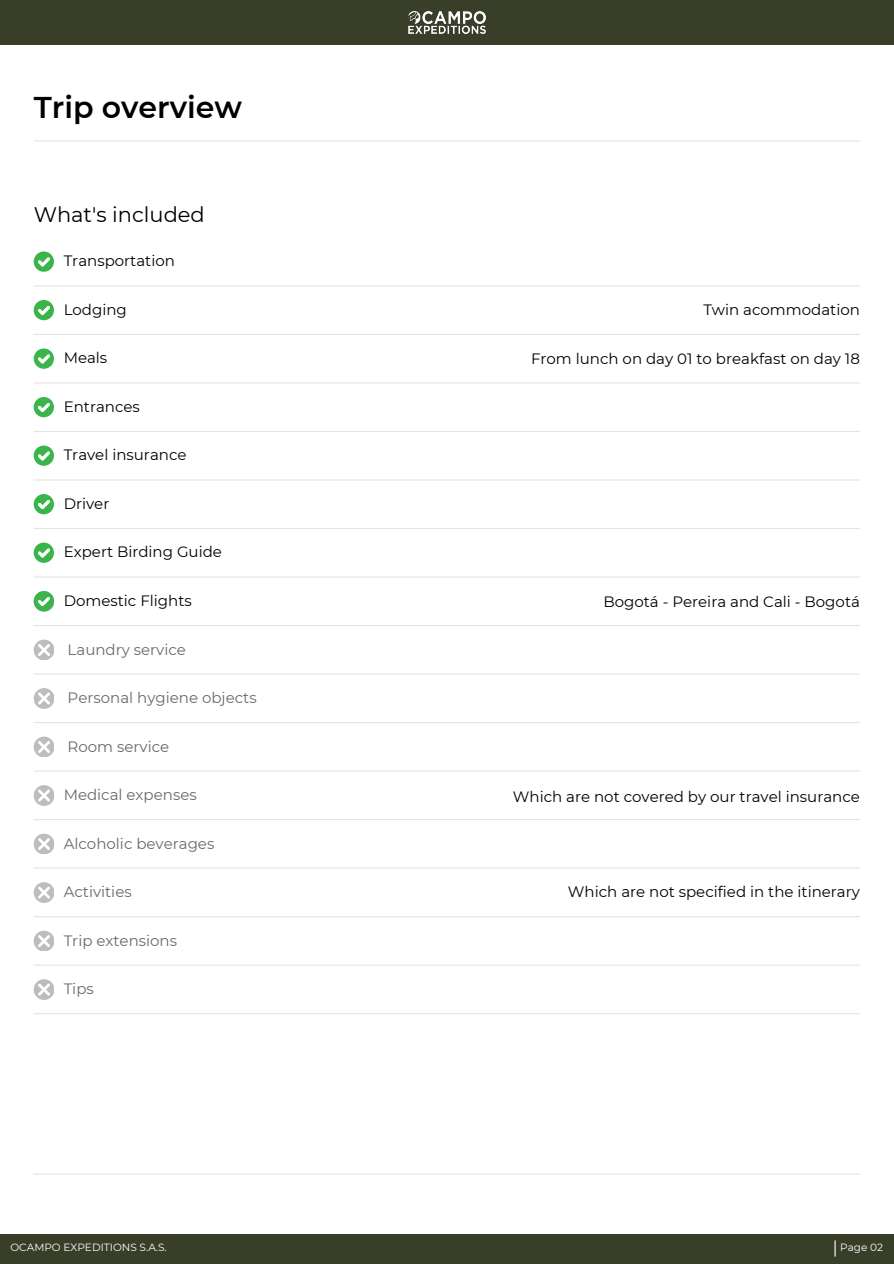
<style>
.page{position:relative;width:894px;height:1264px;background:#fff}
.page>*{position:absolute;margin:0;border:0;box-sizing:border-box;transform-origin:0 0}
.t1{font:600 30px "Montserrat";color:#000}
.t2{font:21px "Montserrat";color:#000}
.t3{font:15px "Montserrat";color:#000}
.t4{font:15px "Montserrat";color:#696969}
.t5{font:10.5px "Montserrat";color:#fff}
</style>
<div class="page">
<div style="left:0;top:1233px;width:893px;height:30px;background:#393e29"></div>
<svg style="left:834px;top:1240px;width:1px;height:16px"></svg>
<hr style="left:34px;top:140px;width:825px;height:1px;background:#e4e4e4">
<hr style="left:34px;top:285px;width:825px;height:1px;background:#e4e4e4">
<svg style="left:34px;top:251px;width:20px;height:21px"></svg>
<hr style="left:34px;top:334px;width:825px;height:1px;background:#e4e4e4">
<svg style="left:34px;top:300px;width:20px;height:20px"></svg>
<hr style="left:34px;top:382px;width:825px;height:1px;background:#e4e4e4">
<svg style="left:34px;top:348px;width:20px;height:21px"></svg>
<hr style="left:34px;top:431px;width:825px;height:1px;background:#e4e4e4">
<svg style="left:34px;top:397px;width:20px;height:20px"></svg>
<hr style="left:34px;top:479px;width:825px;height:1px;background:#e4e4e4">
<svg style="left:34px;top:445px;width:20px;height:21px"></svg>
<hr style="left:34px;top:528px;width:825px;height:1px;background:#e4e4e4">
<svg style="left:34px;top:494px;width:20px;height:20px"></svg>
<hr style="left:34px;top:576px;width:825px;height:1px;background:#e4e4e4">
<svg style="left:34px;top:542px;width:20px;height:21px"></svg>
<hr style="left:34px;top:625px;width:825px;height:1px;background:#e4e4e4">
<div style="left:34px;top:639px;width:20px;height:21px;background:#bdbdbd;border-radius:50%"></div>
<svg style="left:38px;top:644px;width:12px;height:12px"></svg>
<hr style="left:34px;top:673px;width:825px;height:1px;background:#e4e4e4">
<div style="left:34px;top:688px;width:20px;height:20px;background:#bdbdbd;border-radius:50%"></div>
<svg style="left:38px;top:692px;width:12px;height:12px"></svg>
<hr style="left:34px;top:722px;width:825px;height:1px;background:#e4e4e4">
<div style="left:34px;top:736px;width:20px;height:21px;background:#bdbdbd;border-radius:50%"></div>
<svg style="left:38px;top:741px;width:12px;height:12px"></svg>
<hr style="left:34px;top:770px;width:825px;height:1px;background:#e4e4e4">
<div style="left:34px;top:785px;width:20px;height:20px;background:#bdbdbd;border-radius:50%"></div>
<svg style="left:38px;top:789px;width:12px;height:12px"></svg>
<hr style="left:34px;top:819px;width:825px;height:1px;background:#e4e4e4">
<div style="left:34px;top:833px;width:20px;height:21px;background:#bdbdbd;border-radius:50%"></div>
<svg style="left:38px;top:838px;width:12px;height:12px"></svg>
<hr style="left:34px;top:867px;width:825px;height:1px;background:#e4e4e4">
<div style="left:34px;top:882px;width:20px;height:20px;background:#bdbdbd;border-radius:50%"></div>
<svg style="left:38px;top:886px;width:12px;height:12px"></svg>
<hr style="left:34px;top:916px;width:825px;height:1px;background:#e4e4e4">
<div style="left:34px;top:930px;width:20px;height:20px;background:#bdbdbd;border-radius:50%"></div>
<svg style="left:38px;top:935px;width:12px;height:12px"></svg>
<hr style="left:34px;top:964px;width:825px;height:1px;background:#e4e4e4">
<div style="left:34px;top:979px;width:20px;height:20px;background:#bdbdbd;border-radius:50%"></div>
<svg style="left:38px;top:983px;width:12px;height:12px"></svg>
<hr style="left:34px;top:1013px;width:825px;height:1px;background:#e4e4e4">
<hr style="left:34px;top:1173px;width:825px;height:1px;background:#e4e4e4">
<svg style="left:34px;top:591px;width:20px;height:20px"></svg>
<div style="left:0;top:0;width:893px;height:45px;background:#393e29"></div>
<img style="left:408px;top:12px;width:77px;height:21px">
<h1 class="t1" style="left:34px;top:89px;width:210px">Trip overview</h1>
<p class="t2" style="left:34px;top:202px;width:173px">What's included</p>
<h2 class="t3" style="left:64px;top:252px;width:113px">Transportation</h2>
<p class="t3" style="left:64px;top:300px;width:65px">Lodging</p>
<h3 class="t3" style="left:64px;top:349px;width:45px">Meals</h3>
<p class="t3" style="left:703px;top:301px;width:158px">Twin acommodation</p>
<p class="t3" style="left:531px;top:349px;width:330px">From lunch on day 01 to breakfast on day 18</p>
<h3 class="t3" style="left:64px;top:397px;width:78px">Entrances</h3>
<p class="t3" style="left:64px;top:446px;width:124px">Travel insurance</p>
<h3 class="t3" style="left:64px;top:494px;width:47px">Driver</h3>
<p class="t3" style="left:64px;top:543px;width:160px">Expert Birding Guide</p>
<h3 class="t3" style="left:64px;top:591px;width:129px">Domestic Flights</h3>
<h3 class="t4" style="left:68px;top:640px;width:120px">Laundry service</h3>
<p class="t4" style="left:68px;top:688px;width:190px">Personal hygiene objects</p>
<p class="t4" style="left:68px;top:737px;width:103px">Room service</p>
<h3 class="t4" style="left:64px;top:785px;width:134px">Medical expenses</h3>
<p class="t3" style="left:512px;top:787px;width:348px">Which are not covered by our travel insurance</p>
<p class="t4" style="left:64px;top:834px;width:152px">Alcoholic beverages</p>
<h3 class="t4" style="left:64px;top:882px;width:69px">Activities</h3>
<p class="t3" style="left:567px;top:882px;width:293px">Which are not specified in the itinerary</p>
<p class="t4" style="left:64px;top:931px;width:115px">Trip extensions</p>
<h3 class="t4" style="left:64px;top:979px;width:32px">Tips</h3>
<p class="t3" style="left:603px;top:593px;width:258px">Bogotá - Pereira and Cali - Bogotá</p>
<p class="t5" style="left:10px;top:1240px;width:158px">OCAMPO EXPEDITIONS S.A.S.</p>
<p class="t5" style="left:839px;top:1240px;width:44px">Page 02</p>
</div>
